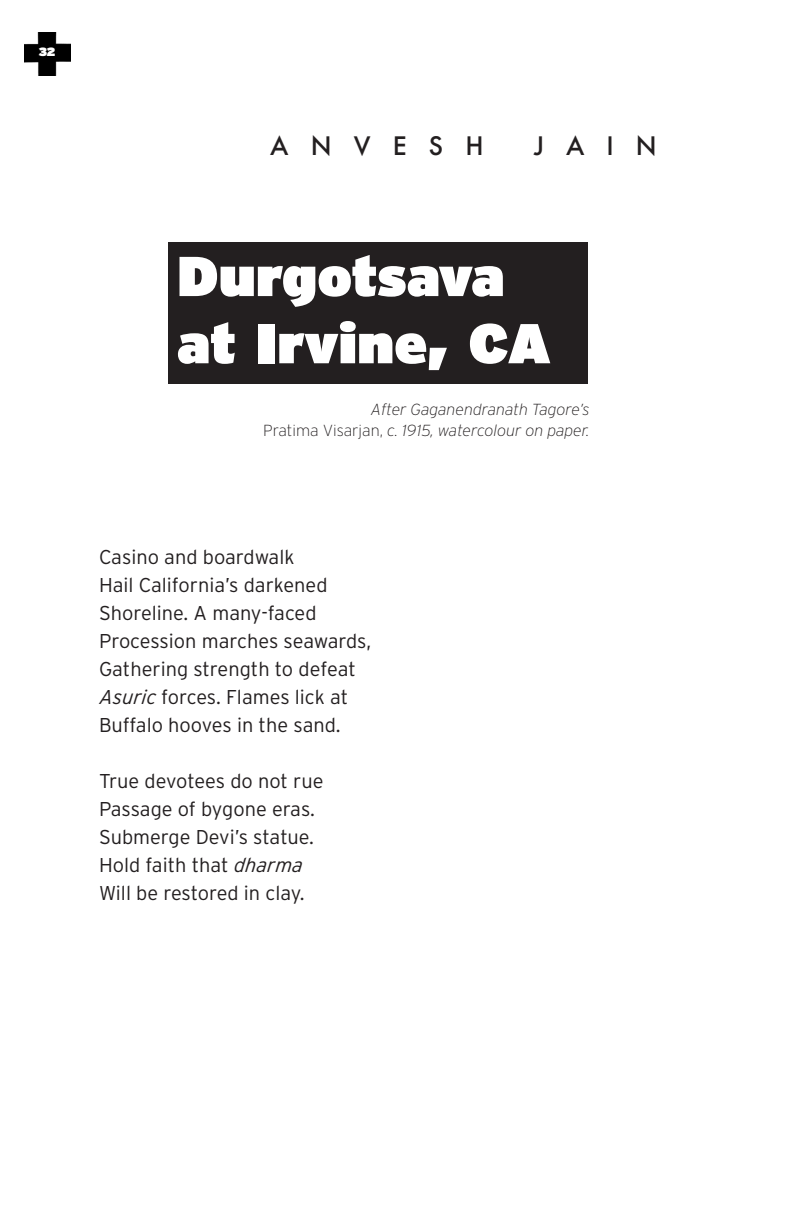
<style>
.page{position:relative;width:792px;height:1224px;background:#fff}
.page>*{position:absolute;margin:0;border:0;box-sizing:border-box;transform-origin:0 0}
.t1{font:900 56px/67.2px "Interstate";letter-spacing:.01em;color:#fff}
.t2{font:500 28px "Futura PT";letter-spacing:.79em;color:#231f20}
.t3{font:300 20px "Interstate";color:#231f20}
.Paragraph_Style_1{font:italic 200 16px "Interstate";color:#231f20}
.t4{font:900 12px "Interstate";color:#fff}
.s1{font-style:normal}
.s2{font-style:italic}
</style>
<div class="page">
<img style="left:24px;top:32px;width:47px;height:43px">
<div style="left:168px;top:242px;width:420px;height:141px;background:#231f20"></div>
<p class="t4" style="left:39px;top:45px;width:18px">32</p>
<p class="t2" style="left:270px;top:129px;width:215px">ANVESH</p>
<p class="t2" style="left:534px;top:129px;width:124px">JAIN</p>
<p class="t1" style="left:177px;top:241px;width:375px">Durgotsava at Irvine, CA</p>
<p class="Paragraph_Style_1" style="left:371px;top:400px;width:220px">After Gaganendranath Tagore’s</p>
<p class="Paragraph_Style_1" style="left:263px;top:421px;width:328px"><span class="s1">Pratima Visarjan,</span> c. 1915, watercolour on paper.</p>
<p class="t3" style="left:99px;top:546px;width:197px">Casino and boardwalk</p>
<p class="t3" style="left:99px;top:574px;width:230px">Hail California’s darkened</p>
<p class="t3" style="left:99px;top:602px;width:219px">Shoreline. A many-faced</p>
<p class="t3" style="left:99px;top:630px;width:274px">Procession marches seawards,</p>
<p class="t3" style="left:99px;top:658px;width:258px">Gathering strength to defeat</p>
<p class="t3" style="left:99px;top:686px;width:251px"><span class="s2">Asuric</span> forces. Flames lick at</p>
<p class="t3" style="left:99px;top:714px;width:243px">Buffalo hooves in the sand.</p>
<p class="t3" style="left:99px;top:770px;width:226px">True devotees do not rue</p>
<p class="t3" style="left:99px;top:798px;width:217px">Passage of bygone eras.</p>
<p class="t3" style="left:99px;top:826px;width:217px">Submerge Devi’s statue.</p>
<p class="t3" style="left:99px;top:854px;width:208px">Hold faith that <span class="s2">dharma</span></p>
<p class="t3" style="left:99px;top:882px;width:207px">Will be restored in clay.</p>
</div>
